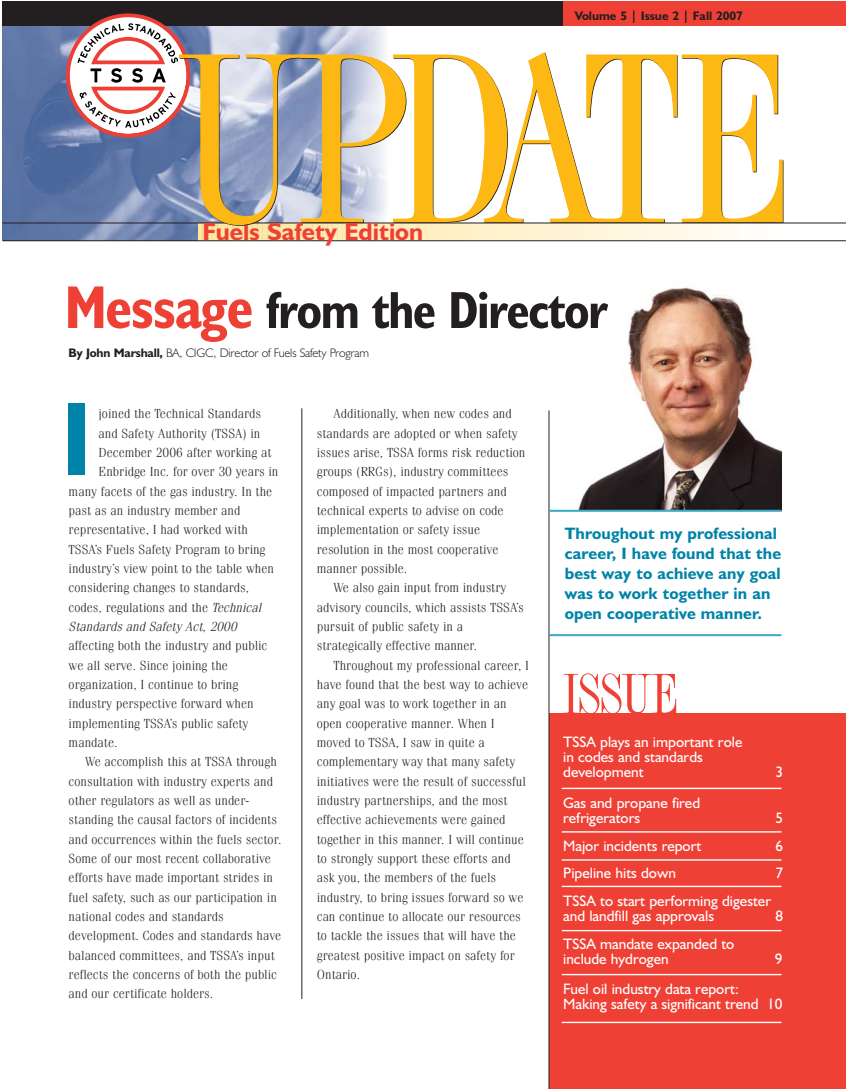
<style>
.page{position:relative;width:846px;height:1089px;background:#fff}
.page>*{position:absolute;margin:0;border:0;box-sizing:border-box;transform-origin:0 0}
.t1{font:251.1px "Fashion Compressed Plain";letter-spacing:-.07em;color:#fdb813;scale:1.1 1}
.t2{font:700 condensed 104.85px "Humanist 521 BT";color:#0083a8}
.t3{font:59.4px "Fashion Compressed Plain";letter-spacing:-.035em;color:#ef4035;scale:1.1 1}
.t4{font:700 condensed 52.5px "Humanist 521 BT";letter-spacing:-.025em;color:#231f20}
.t5{font:700 24.9px "Humanist 521 BT";color:#ef4035}
.t6{font:700 16.5px/19.8px "Humanist 521 BT";letter-spacing:.005em;color:#0083a8}
.t7{font:15.15px/15.1px "Humanist 521 BT";color:#fff}
.t8{font:300 13.05px/19.4px "Fenice";color:#231f20}
.t9{font:italic 300 13.05px "Fenice";color:#231f20}
.t10{font:300 12.45px "Humanist 521 BT";letter-spacing:-.015em;color:#231f20}
.t11{font:700 12.45px "Humanist 521 BT";color:#231f20}
.s1{font-size:60.75px;color:#ef4035}
.s2{font-weight:700}
.s3{font-style:italic}
</style>
<div class="page">
<div style="left:549px;top:713px;width:296px;height:375px;background:#ef4035"></div>
<img style="left:2px;top:26px;width:387px;height:215px">
<svg style="left:199px;top:224px;width:539px;height:16px;background:#fef0c7"></svg>
<div style="left:2px;top:1px;width:843px;height:25px;background:#231f20"></div>
<div style="left:563px;top:1px;width:282px;height:25px;background:#ef4035"></div>
<hr style="left:3px;top:240px;width:842px;height:1px;background:#231f20">
<hr style="left:2px;top:223px;width:843px;height:1px;background:#231f20">
<svg style="left:66px;top:13px;width:124px;height:124px"></svg>
<hr style="left:561px;top:787px;width:220px;height:2px;background:#fff">
<hr style="left:561px;top:831px;width:220px;height:1px;background:#fff">
<hr style="left:561px;top:859px;width:220px;height:1px;background:#fff">
<hr style="left:561px;top:885px;width:220px;height:2px;background:#fff">
<hr style="left:561px;top:973px;width:220px;height:2px;background:#fff">
<hr style="left:561px;top:1021px;width:220px;height:2px;background:#fff">
<hr style="left:561px;top:929px;width:220px;height:2px;background:#fff">
<hr style="left:301px;top:408px;width:1px;height:590px;background:#231f20">
<hr style="left:548px;top:410px;width:1px;height:678px;background:#231f20">
<img style="left:578px;top:287px;width:203px;height:222px">
<hr style="left:549px;top:509px;width:232px;height:3px;background:#40a9c6">
<hr style="left:549px;top:634px;width:232px;height:2px;background:#40a9c6">
<p class="t11" style="left:574px;top:11px;width:170px">Volume 5 | Issue 2 | Fall 2007</p>
<h1 class="t1" style="left:175px;top:40px;width:563px">UPDATE</h1>
<h3 class="t5" style="left:202px;top:222px;width:222px">Fuels Safety Edition</h3>
<h3 class="t4" style="left:64px;top:290px;width:544px"><span class="s1">Message</span> from the Director</h3>
<p class="t10" style="left:69px;top:348px;width:302px"><span class="s2">By John Marshall,</span> BA, CIGC, Director of Fuels Safety Program</p>
<h2 class="t2" style="left:62px;top:399px;width:31px">I</h2>
<p class="t8" style="left:98px;top:405px;width:164px">joined the Technical Standards</p>
<p class="t8" style="left:98px;top:425px;width:163px">and Safety Authority (TSSA) in</p>
<p class="t8" style="left:98px;top:444px;width:174px">December 2006 after working at</p>
<p class="t8" style="left:98px;top:463px;width:181px">Enbridge Inc. for over 30 years in</p>
<p class="t8" style="left:69px;top:482px;width:205px">many facets of the gas industry. In the</p>
<p class="t8" style="left:69px;top:502px;width:173px">past as an industry member and</p>
<p class="t8" style="left:69px;top:521px;width:181px">representative, I had worked with</p>
<p class="t8" style="left:69px;top:540px;width:198px">TSSA’s Fuels Safety Program to bring</p>
<p class="t8" style="left:69px;top:560px;width:207px">industry’s view point to the table when</p>
<p class="t8" style="left:69px;top:579px;width:182px">considering changes to standards,</p>
<p class="t8" style="left:69px;top:598px;width:196px">codes, regulations and the <span class="s3">Technical</span></p>
<p class="t9" style="left:69px;top:622px;width:172px">Standards and Safety Act, 2000</p>
<p class="t8" style="left:69px;top:637px;width:200px">affecting both the industry and public we all serve. Since joining the organization, I continue to bring industry perspective forward when implementing TSSA’s public safety mandate.</p>
<p class="t8" style="left:69px;top:753px;width:214px;text-indent:17px">We accomplish this at TSSA through consultation with industry experts and other regulators as well as under&shy;standing the causal factors of incidents and occurrences within the fuels sector.<br>Some of our most recent collaborative efforts have made important strides in fuel safety, such as our participation in national codes and standards development. Codes and standards have balanced committees, and TSSA’s input reflects the concerns of both the public and our certificate holders.</p>
<p class="t8" style="left:317px;top:405px;width:210px;text-indent:17px">Additionally, when new codes and standards are adopted or when safety issues arise, TSSA forms risk reduction groups (RRGs), industry committees composed of impacted partners and technical experts to advise on code implementation or safety issue resolution in the most cooperative manner possible.</p>
<p class="t8" style="left:317px;top:579px;width:208px;text-indent:17px">We also gain input from industry advisory councils, which assists TSSA’s pursuit of public safety in a strategically effective manner.</p>
<p class="t8" style="left:317px;top:656px;width:214px;text-indent:17px">Throughout my professional career, I have found that the best way to achieve any goal was to work together in an open cooperative manner. When I moved to TSSA, I saw in quite a complementary way that many safety initiatives were the result of successful industry partnerships, and the most effective achievements were gained together in this manner. I will continue to strongly support these efforts and ask you, the members of the fuels industry, to bring issues forward so we can continue to allocate our resources to tackle the issues that will have the greatest positive impact on safety for Ontario.</p>
<p class="t6" style="left:564px;top:525px;width:218px">Throughout my professional career, I have found that the best way to achieve any goal was to work together in an open cooperative manner.</p>
<h3 class="t3" style="left:562px;top:670px;width:107px">ISSUE</h3>
<p class="t7" style="left:563px;top:735px;width:181px">TSSA plays an important role in codes and standards development</p>
<p class="t7" style="left:563px;top:796px;width:138px">Gas and propane fired refrigerators</p>
<p class="t7" style="left:775px;top:765px;width:9px">3</p>
<p class="t7" style="left:775px;top:811px;width:9px">5</p>
<p class="t7" style="left:563px;top:838px;width:140px">Major incidents report</p>
<p class="t7" style="left:775px;top:838px;width:9px">6</p>
<p class="t7" style="left:563px;top:866px;width:114px">Pipeline hits down</p>
<p class="t7" style="left:775px;top:866px;width:9px">7</p>
<p class="t7" style="left:563px;top:894px;width:209px">TSSA to start performing digester and landfill gas approvals</p>
<p class="t7" style="left:775px;top:909px;width:9px">8</p>
<p class="t7" style="left:563px;top:936px;width:173px">TSSA mandate expanded to include hydrogen</p>
<p class="t7" style="left:774px;top:952px;width:9px">9</p>
<p class="t7" style="left:563px;top:982px;width:220px">Fuel oil industry data report:<br>Making safety a significant trend 10</p>
</div>
